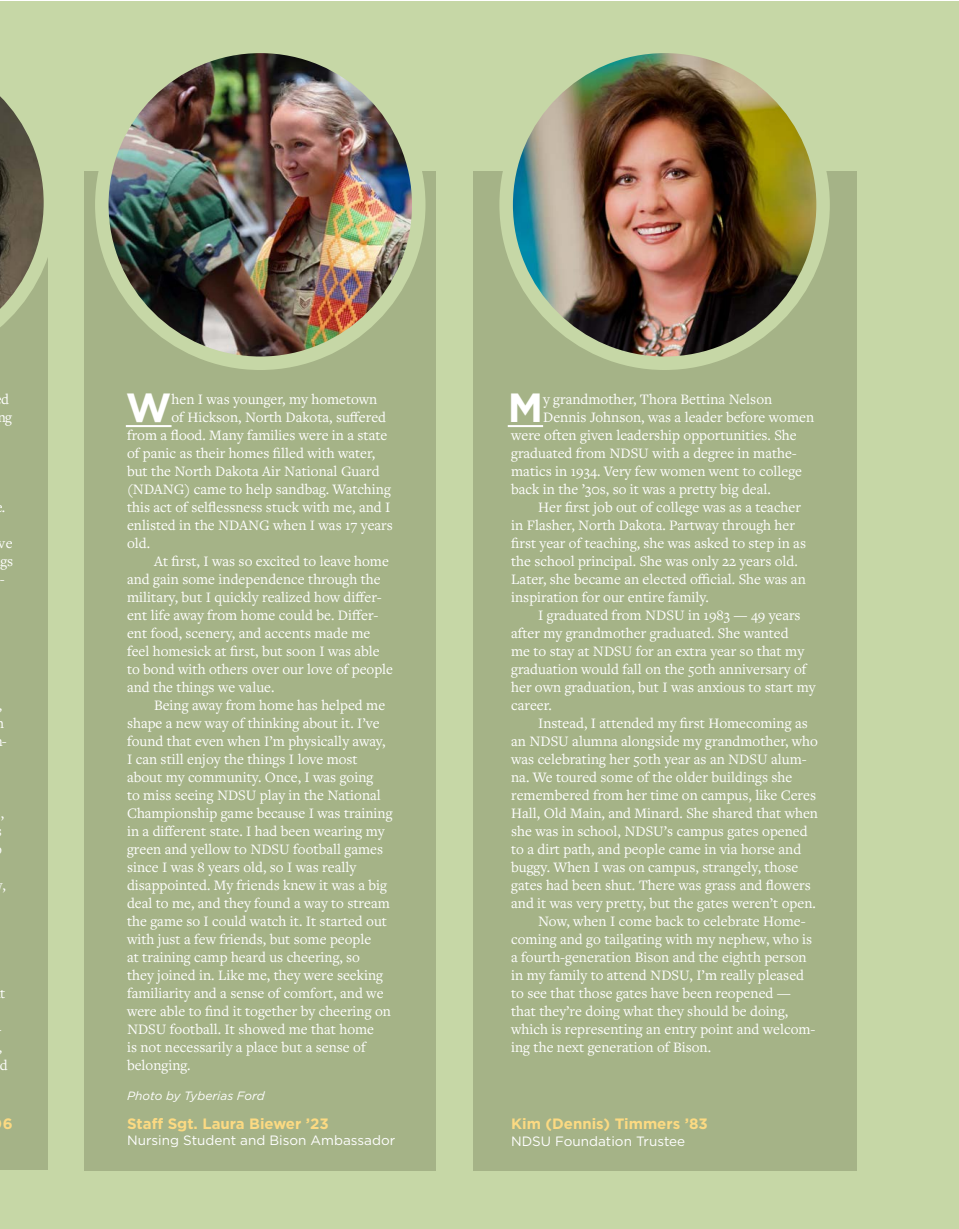
<style>
.page{position:relative;width:959px;height:1229px;background:#fff}
.page>*{position:absolute;margin:0;border:0;box-sizing:border-box;transform-origin:0 0}
.NDSUF_Magazine{font:700 40.65px "Gotham";color:#fff}
.NDSUF_Magazine-2{font:15px/18px "Freight Text Pro";color:#fff}
.t1{font:700 15px "Gotham";color:#fcda82}
.t2{font:13.5px "Gotham";color:#fff}
.t3{font:italic 12px "Gotham";color:#fff}
</style>
<div class="page">
<div style="left:0;top:1px;width:958px;height:1227px;background:#c6d7a6"></div>
<div style="left:472px;top:171px;width:384px;height:999px;background:#a5b387"></div>
<div style="left:84px;top:171px;width:352px;height:999px;background:#a5b387"></div>
<div style="left:0;top:208px;width:48px;height:962px;background:#a5b387"></div>
<svg style="left:0;top:96px;width:48px;height:231px"></svg>
<img style="left:506px;top:46px;width:317px;height:317px;border-radius:158px">
<div style="left:499px;top:40px;width:330px;height:330px;border:14px solid #c6d7a6;border-radius:50%"></div>
<hr style="left:507px;top:425px;width:36px;height:2px;background:#fff">
<hr style="left:126px;top:425px;width:45px;height:2px;background:#fff">
<img style="left:102px;top:46px;width:317px;height:317px;border-radius:158px">
<div style="left:95px;top:40px;width:330px;height:330px;border:14px solid #c6d7a6;border-radius:50%"></div>
<p class="NDSUF_Magazine-2" style="left:-3px;top:389px;width:17px">d ng</p>
<p class="NDSUF_Magazine-2" style="left:2px;top:497px;width:5px">.</p>
<p class="NDSUF_Magazine-2" style="left:-1px;top:533px;width:16px;text-align:justify">ve gs -</p>
<p class="NDSUF_Magazine-2" style="left:-3px;top:695px;width:12px;text-align:center">, h -</p>
<p class="NDSUF_Magazine-2" style="left:1px;top:803px;width:5px">,</p>
<p class="NDSUF_Magazine-2" style="left:2px;top:875px;width:5px">,</p>
<p class="NDSUF_Magazine-2" style="left:0;top:983px;width:7px">t</p>
<p class="NDSUF_Magazine-2" style="left:-2px;top:1037px;width:10px">, d</p>
<p class="NDSUF_Magazine" style="left:126px;top:381px;width:47px">W</p>
<p class="NDSUF_Magazine-2" style="left:171px;top:389px;width:207px">hen I was younger, my hometown</p>
<p class="NDSUF_Magazine-2" style="left:171px;top:407px;width:216px">of Hickson, North Dakota, suffered</p>
<p class="NDSUF_Magazine-2" style="left:127px;top:425px;width:262px">from a flood. Many families were in a state</p>
<p class="NDSUF_Magazine-2" style="left:127px;top:443px;width:250px">of panic as their homes filled with water,</p>
<p class="NDSUF_Magazine-2" style="left:127px;top:461px;width:254px">but the North Dakota Air National Guard</p>
<p class="NDSUF_Magazine-2" style="left:127px;top:479px;width:265px">(NDANG) came to help sandbag. Watching</p>
<p class="NDSUF_Magazine-2" style="left:127px;top:497px;width:265px">this act of selflessness stuck with me, and I</p>
<p class="NDSUF_Magazine-2" style="left:127px;top:515px;width:267px">enlisted in the NDANG when I was 17 years</p>
<p class="NDSUF_Magazine-2" style="left:127px;top:533px;width:25px">old.</p>
<p class="NDSUF_Magazine-2" style="left:127px;top:551px;width:267px;text-indent:27px">At first, I was so excited to leave home and gain some independence through the military, but I quickly realized how differ&shy;ent life away from home could be. Differ&shy;ent food, scenery, and accents made me feel homesick at first, but soon I was able to bond with others over our love of people and the things we value.</p>
<p class="NDSUF_Magazine-2" style="left:127px;top:695px;width:267px;text-indent:27px">Being away from home has helped me shape a new way of thinking about it. I’ve found that even when I’m physically away, I can still enjoy the things I love most about my community. Once, I was going<br>to miss seeing NDSU play in the National Championship game because I was training in a different state. I had been wearing my green and yellow to NDSU football games since I was 8 years old, so I was really disappointed. My friends knew it was a big deal to me, and they found a way to stream the game so I could watch it. It started out with just a few friends, but some people<br>at training camp heard us cheering, so<br>they joined in. Like me, they were seeking familiarity and a sense of comfort, and we were able to find it together by cheering on NDSU football. It showed me that home<br>is not necessarily a place but a sense of belonging.</p>
<p class="t3" style="left:127px;top:1087px;width:139px">Photo by Tyberias Ford</p>
<p class="t1" style="left:3px;top:1113px;width:11px">6</p>
<p class="t1" style="left:127px;top:1113px;width:203px">Staff Sgt. Laura Biewer ’23</p>
<p class="t2" style="left:127px;top:1131px;width:269px">Nursing Student and Bison Ambassador</p>
<p class="NDSUF_Magazine" style="left:507px;top:381px;width:37px">M</p>
<p class="NDSUF_Magazine-2" style="left:543px;top:389px;width:231px">y grandmother, Thora Bettina Nelson</p>
<p class="NDSUF_Magazine-2" style="left:543px;top:407px;width:272px">Dennis Johnson, was a leader before women</p>
<p class="NDSUF_Magazine-2" style="left:511px;top:425px;width:287px">were often given leadership opportunities. She</p>
<p class="NDSUF_Magazine-2" style="left:511px;top:443px;width:287px">graduated from NDSU with a degree in mathe-</p>
<p class="NDSUF_Magazine-2" style="left:511px;top:461px;width:292px">matics in 1934. Very few women went to college</p>
<p class="NDSUF_Magazine-2" style="left:511px;top:479px;width:261px">back in the ’30s, so it was a pretty big deal.</p>
<p class="NDSUF_Magazine-2" style="left:511px;top:497px;width:296px;text-indent:27px">Her first job out of college was as a teacher in Flasher, North Dakota. Partway through her first year of teaching, she was asked to step in as the school principal. She was only 22 years old.<br>Later, she became an elected official. She was an inspiration for our entire family.</p>
<p class="NDSUF_Magazine-2" style="left:511px;top:605px;width:306px;text-indent:27px">I graduated from NDSU in 1983 — 49 years after my grandmother graduated. She wanted<br>me to stay at NDSU for an extra year so that my graduation would fall on the 50th anniversary of her own graduation, but I was anxious to start my career.</p>
<p class="NDSUF_Magazine-2" style="left:511px;top:713px;width:308px;text-indent:27px">Instead, I attended my first Homecoming as an NDSU alumna alongside my grandmother, who was celebrating her 50th year as an NDSU alum&shy;na. We toured some of the older buildings she remembered from her time on campus, like Ceres Hall, Old Main, and Minard. She shared that when she was in school, NDSU’s campus gates opened to a dirt path, and people came in via horse and buggy. When I was on campus, strangely, those gates had been shut. There was grass and flowers and it was very pretty, but the gates weren’t open.</p>
<p class="NDSUF_Magazine-2" style="left:511px;top:911px;width:306px;text-indent:27px">Now, when I come back to celebrate Home&shy;coming and go tailgating with my nephew, who is a fourth-generation Bison and the eighth person in my family to attend NDSU, I’m really pleased to see that those gates have been reopened — that they’re doing what they should be doing, which is representing an entry point and welcom&shy;ing the next generation of Bison.</p>
<p class="t1" style="left:511px;top:1114px;width:198px">Kim (Dennis) Timmers ’83</p>
<p class="t2" style="left:511px;top:1132px;width:175px">NDSU Foundation Trustee</p>
</div>
